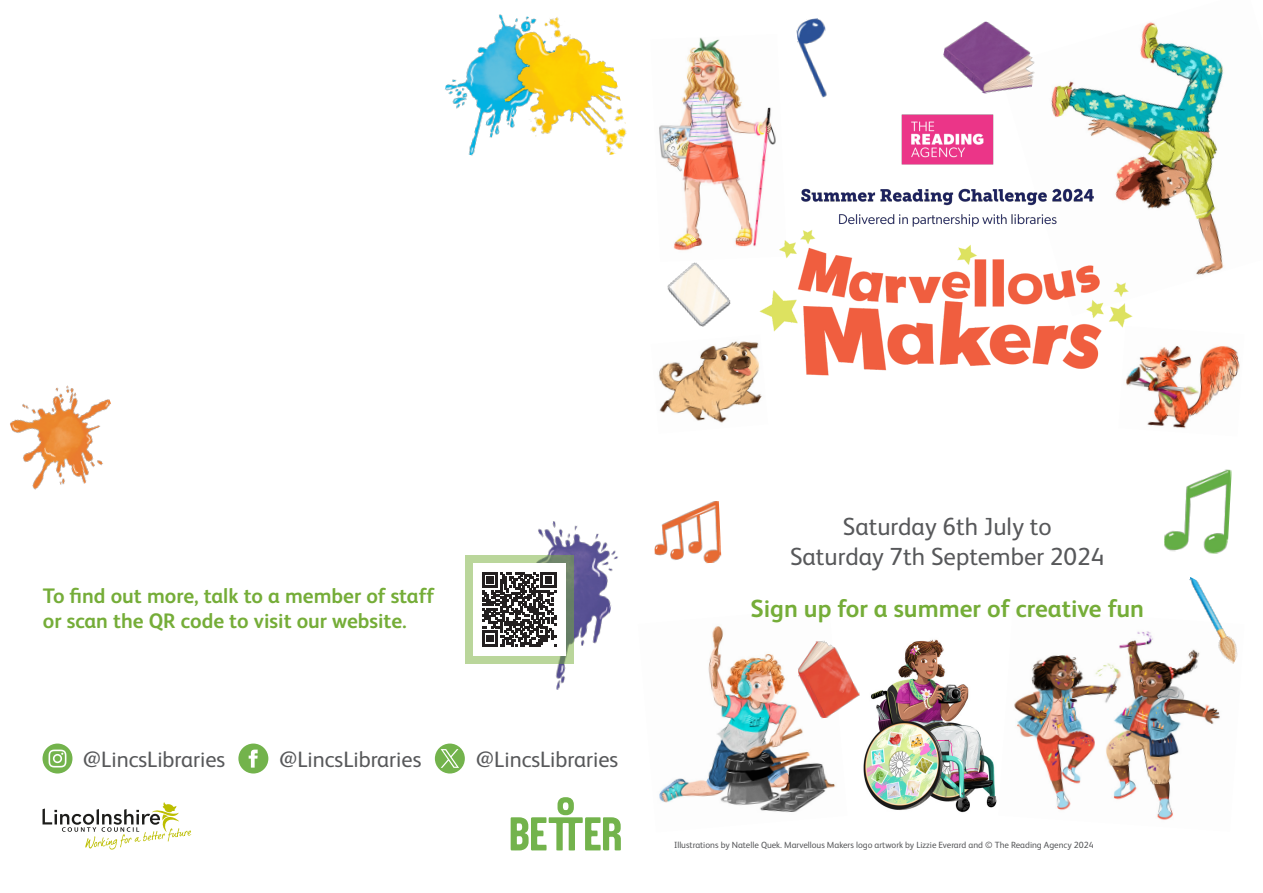
<style>
.page{position:relative;width:1263px;height:893px;background:#fff}
.page>*{position:absolute;margin:0;border:0;box-sizing:border-box;transform-origin:0 0}
.t1{font:24.75px/29.7px "FS Albert";color:#57585a;text-align:center}
.t2{font:700 24.75px "FS Albert";color:#75ad38}
.t3{font:22.35px "FS Albert";color:#57585a}
.t4{font:700 21px/25.2px "FS Albert";color:#75ad38}
.t5{font:9px "FS Albert";color:#57585a}
</style>
<div class="page">
<img style="left:10px;top:385px;width:101px;height:105px">
<img style="left:507px;top:521px;width:111px;height:169px">
<img style="left:445px;top:46px;width:43px;height:110px">
<img style="left:488px;top:14px;width:139px;height:141px">
<img style="left:1145px;top:346px;width:95px;height:83px">
<img style="left:658px;top:341px;width:104px;height:82px">
<img style="left:863px;top:639px;width:134px;height:174px">
<img style="left:1051px;top:22px;width:173px;height:253px">
<img style="left:1014px;top:631px;width:206px;height:189px">
<img style="left:659px;top:626px;width:177px;height:187px">
<img style="left:659px;top:37px;width:90px;height:214px">
<img style="left:749px;top:106px;width:396px;height:285px">
<svg style="left:511px;top:797px;width:110px;height:53px"></svg>
<svg style="left:43px;top:802px;width:148px;height:48px"></svg>
<svg style="left:43px;top:743px;width:29px;height:30px"></svg>
<svg style="left:238px;top:743px;width:30px;height:30px"></svg>
<div style="left:435px;top:743px;width:30px;height:30px;background:#73b34c;border-radius:50%"></div>
<svg style="left:441px;top:749px;width:18px;height:19px"></svg>
<svg style="left:465px;top:555px;width:108px;height:108px;fill:#bad69b"></svg>
<div style="left:473px;top:563px;width:92px;height:92px;background:#fff"></div>
<svg style="left:482px;top:572px;width:74px;height:74px"></svg>
<img style="left:796px;top:18px;width:31px;height:80px">
<img style="left:1164px;top:469px;width:68px;height:85px">
<img style="left:654px;top:501px;width:67px;height:63px">
<img style="left:943px;top:21px;width:92px;height:73px">
<img style="left:796px;top:638px;width:64px;height:82px">
<img style="left:1164px;top:577px;width:74px;height:87px">
<img style="left:667px;top:262px;width:64px;height:65px">
<p class="t4" style="left:43px;top:582px;width:393px">To find out more, talk to a member of staff or scan the QR code to visit our website.</p>
<p class="t3" style="left:83px;top:744px;width:144px">@LincsLibraries</p>
<p class="t3" style="left:279px;top:744px;width:144px">@LincsLibraries</p>
<p class="t3" style="left:476px;top:744px;width:144px">@LincsLibraries</p>
<p class="t1" style="left:790px;top:510px;width:316px">Saturday 6th July to<br>Saturday 7th September 2024</p>
<p class="t2" style="left:750px;top:592px;width:395px">Sign up for a summer of creative fun</p>
<p class="t5" style="left:674px;top:839px;width:421px">Illustrations by Natelle Quek. Marvellous Makers logo artwork by Lizzie Everard and © The Reading Agency 2024</p>
</div>
